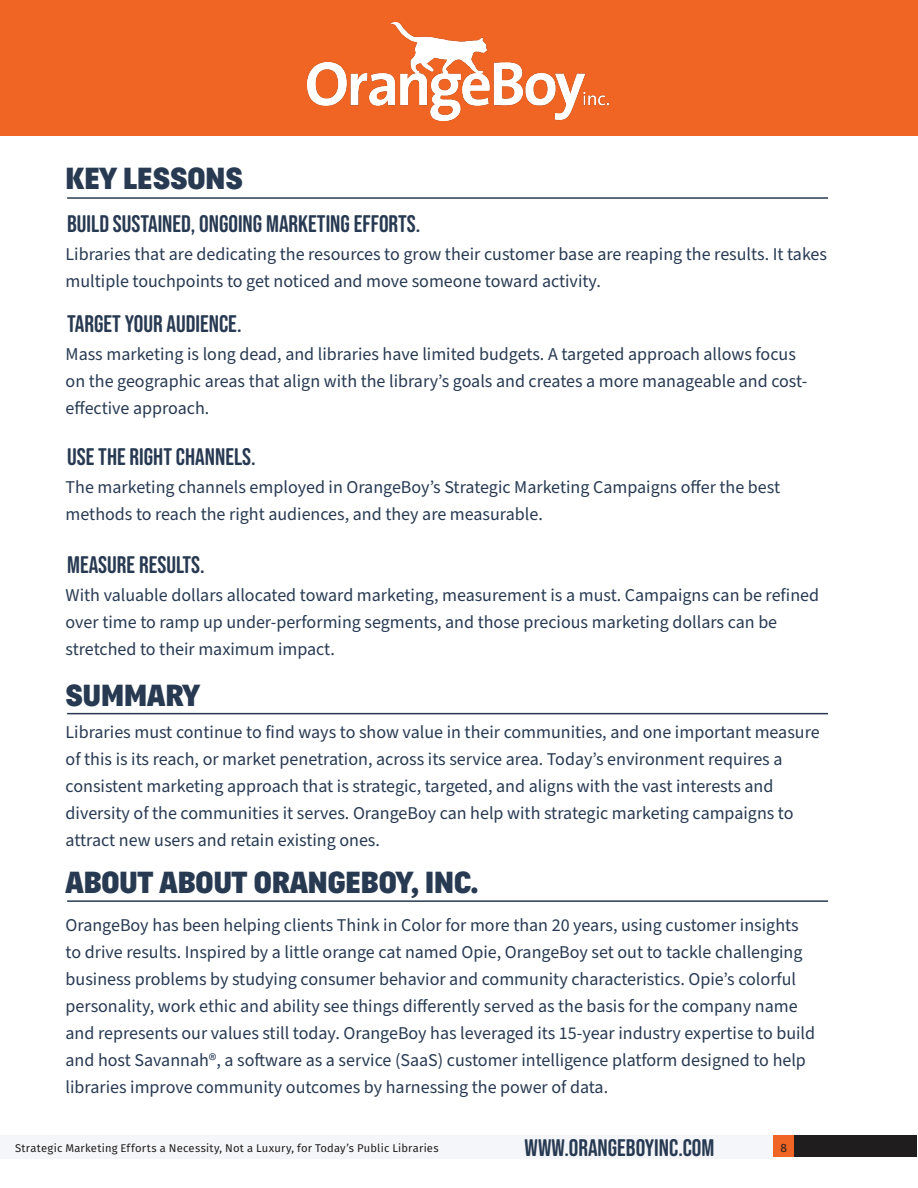
<style>
.page{position:relative;width:918px;height:1188px;background:#fff}
.page>*{position:absolute;margin:0;border:0;box-sizing:border-box;transform-origin:0 0}
.Header_2{font:900 30px "Fengardo Neue";color:#283a52}
.t1{font:24px "Bebas Neue Semi Rounded";color:#283a52}
.Sub_Tittle_1{font:18px/27px "Source Sans Pro";color:#283a52}
.t2{font:12px "Fira Sans";color:#231f20}
.t3{font:11.25px "Fira Sans";letter-spacing:.02em;color:#231f20}
</style>
<div class="page">
<div style="left:773px;top:1136px;width:21px;height:21px;background:#f06424"></div>
<div style="left:0;top:1135px;width:773px;height:24px;background:#f5f6f9"></div>
<div style="left:794px;top:1136px;width:122px;height:21px;background:#201d1e"></div>
<div style="left:0;top:0;width:918px;height:136px;background:#f06424"></div>
<img style="left:308px;top:23px;width:300px;height:97px">
<hr style="left:67px;top:197px;width:761px;height:2px;background:#283a52">
<hr style="left:67px;top:713px;width:761px;height:1px;background:#283a52">
<hr style="left:67px;top:900px;width:761px;height:2px;background:#283a52">
<p class="Header_2" style="left:66px;top:162px;width:179px">KEY LESSONS</p>
<p class="t1" style="left:67px;top:210px;width:355px">BUILD SUSTAINED, ONGOING MARKETING EFFORTS.</p>
<p class="Sub_Tittle_1" style="left:66px;top:241px;width:763px">Libraries that are dedicating the resources to grow their customer base are reaping the results. It takes multiple touchpoints to get noticed and move someone toward activity.</p>
<p class="t1" style="left:67px;top:310px;width:176px">TARGET YOUR AUDIENCE.</p>
<p class="Sub_Tittle_1" style="left:66px;top:341px;width:743px">Mass marketing is long dead, and libraries have limited budgets. A targeted approach allows focus on the geographic areas that align with the library’s goals and creates a more manageable and cost&shy;effective approach.</p>
<p class="t1" style="left:67px;top:443px;width:190px">USE THE RIGHT CHANNELS.</p>
<p class="Sub_Tittle_1" style="left:66px;top:475px;width:716px">The marketing channels employed in OrangeBoy’s Strategic Marketing Campaigns offer the best methods to reach the right audiences, and they are measurable.</p>
<p class="t1" style="left:67px;top:551px;width:139px">MEASURE RESULTS.</p>
<p class="Sub_Tittle_1" style="left:66px;top:582px;width:755px">With valuable dollars allocated toward marketing, measurement is a must. Campaigns can be refined over time to ramp up under-performing segments, and those precious marketing dollars can be stretched to their maximum impact.</p>
<p class="Header_2" style="left:66px;top:679px;width:136px">SUMMARY</p>
<p class="Sub_Tittle_1" style="left:66px;top:719px;width:756px">Libraries must continue to find ways to show value in their communities, and one important measure of this is its reach, or market penetration, across its service area. Today’s environment requires a consistent marketing approach that is strategic, targeted, and aligns with the vast interests and diversity of the communities it serves. OrangeBoy can help with strategic marketing campaigns to attract new users and retain existing ones.</p>
<p class="Header_2" style="left:66px;top:866px;width:414px">ABOUT ABOUT ORANGEBOY, INC.</p>
<p class="Sub_Tittle_1" style="left:66px;top:912px;width:751px">OrangeBoy has been helping clients Think in Color for more than 20 years, using customer insights to drive results. Inspired by a little orange cat named Opie, OrangeBoy set out to tackle challenging business problems by studying consumer behavior and community characteristics. Opie’s colorful personality, work ethic and ability see things differently served as the basis for the company name and represents our values still today. OrangeBoy has leveraged its 15-year industry expertise to build and host Savannah®, a software as a service (SaaS) customer intelligence platform designed to help libraries improve community outcomes by harnessing the power of data.</p>
<p class="t3" style="left:15px;top:1140px;width:425px">Strategic Marketing Efforts a Necessity, Not a Luxury, for Today’s Public Libraries</p>
<p class="t1" style="left:525px;top:1134px;width:191px">WWW.ORANGEBOYINC.COM</p>
<p class="t2" style="left:780px;top:1139px;width:8px">8</p>
</div>
